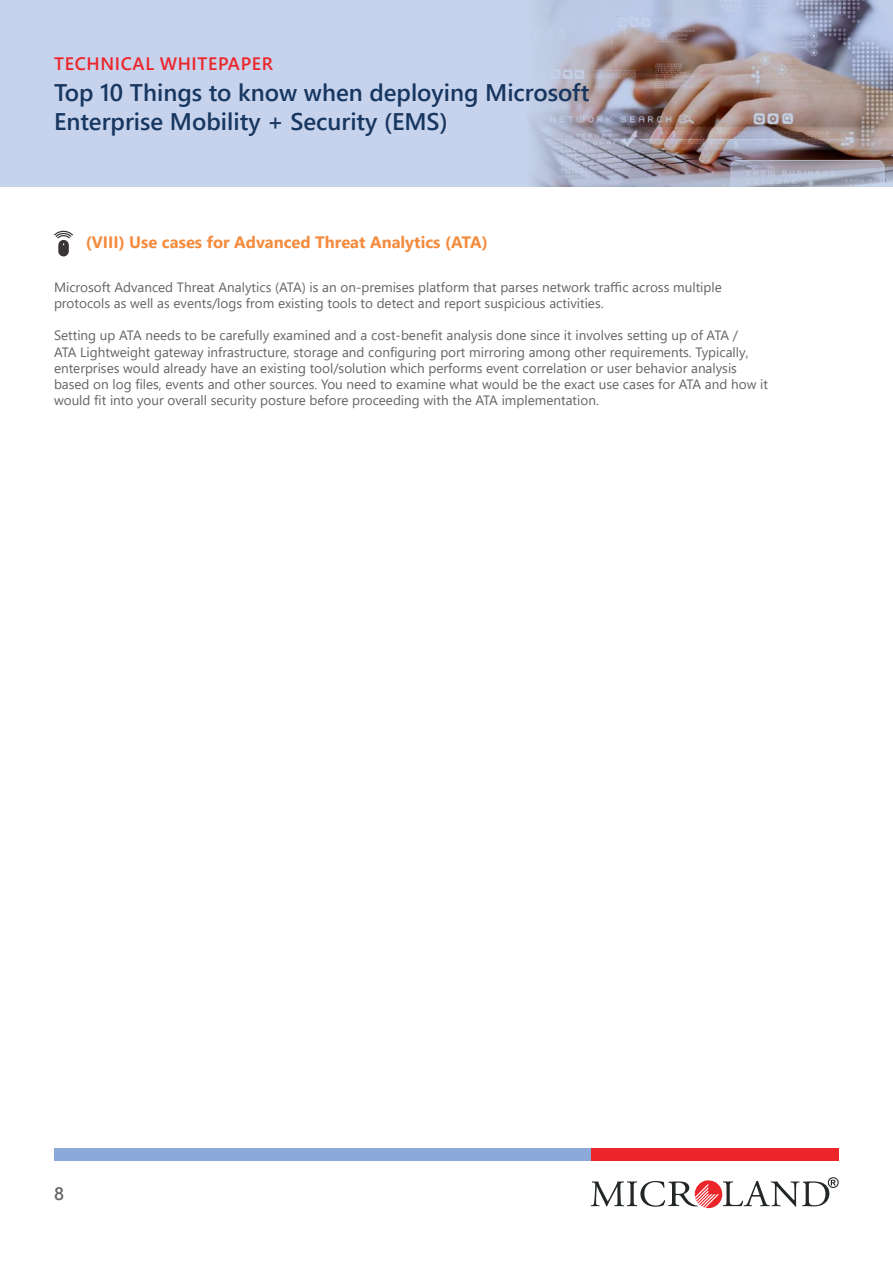
<style>
.page{position:relative;width:893px;height:1263px;background:#fff}
.page>*{position:absolute;margin:0;border:0;box-sizing:border-box;transform-origin:0 0}
.t1{font:600 24px/28.8px "Segoe UI";color:#173660}
.t2{font:600 18px "Segoe UI";letter-spacing:.035em;color:#ec252b}
.t3{font:600 18px "Segoe UI";color:#656365}
.t4{font:700 16.5px "Segoe UI";color:#f48b3d}
.t5{font:13.5px/16.2px "Segoe UI";color:#656365}
</style>
<div class="page">
<div style="left:0;top:0;width:893px;height:187px;background:#c7d3ec"></div>
<img style="left:531px;top:0;width:362px;height:187px">
<div style="left:54px;top:1148px;width:620px;height:12px;background:#8caad9"></div>
<div style="left:591px;top:1148px;width:248px;height:12px;background:#ec252b"></div>
<svg style="left:591px;top:1177px;width:248px;height:31px"></svg>
<svg style="left:54px;top:231px;width:19px;height:25px"></svg>
<h2 class="t2" style="left:54px;top:49px;width:220px">TECHNICAL WHITEPAPER</h2>
<h1 class="t1" style="left:54px;top:78px;width:537px">Top 10 Things to know when deploying Microsoft<br>Enterprise Mobility + Security (EMS)</h1>
<p class="t4" style="left:86px;top:228px;width:403px">(VIII) Use cases for Advanced Threat Analytics (ATA)</p>
<p class="t5" style="left:54px;top:279px;width:669px">Microsoft Advanced Threat Analytics (ATA) is an on-premises platform that parses network traffic across multiple protocols as well as events/logs from existing tools to detect and report suspicious activities.</p>
<p class="t5" style="left:54px;top:327px;width:715px">Setting up ATA needs to be carefully examined and a cost-benefit analysis done since it involves setting up of ATA /<br>ATA Lightweight gateway infrastructure, storage and configuring port mirroring among other requirements. Typically, enterprises would already have an existing tool/solution which performs event correlation or user behavior analysis based on log files, events and other sources. You need to examine what would be the exact use cases for ATA and how it would fit into your overall security posture before proceeding with the ATA implementation.</p>
<h2 class="t3" style="left:54px;top:1179px;width:11px">8</h2>
</div>
